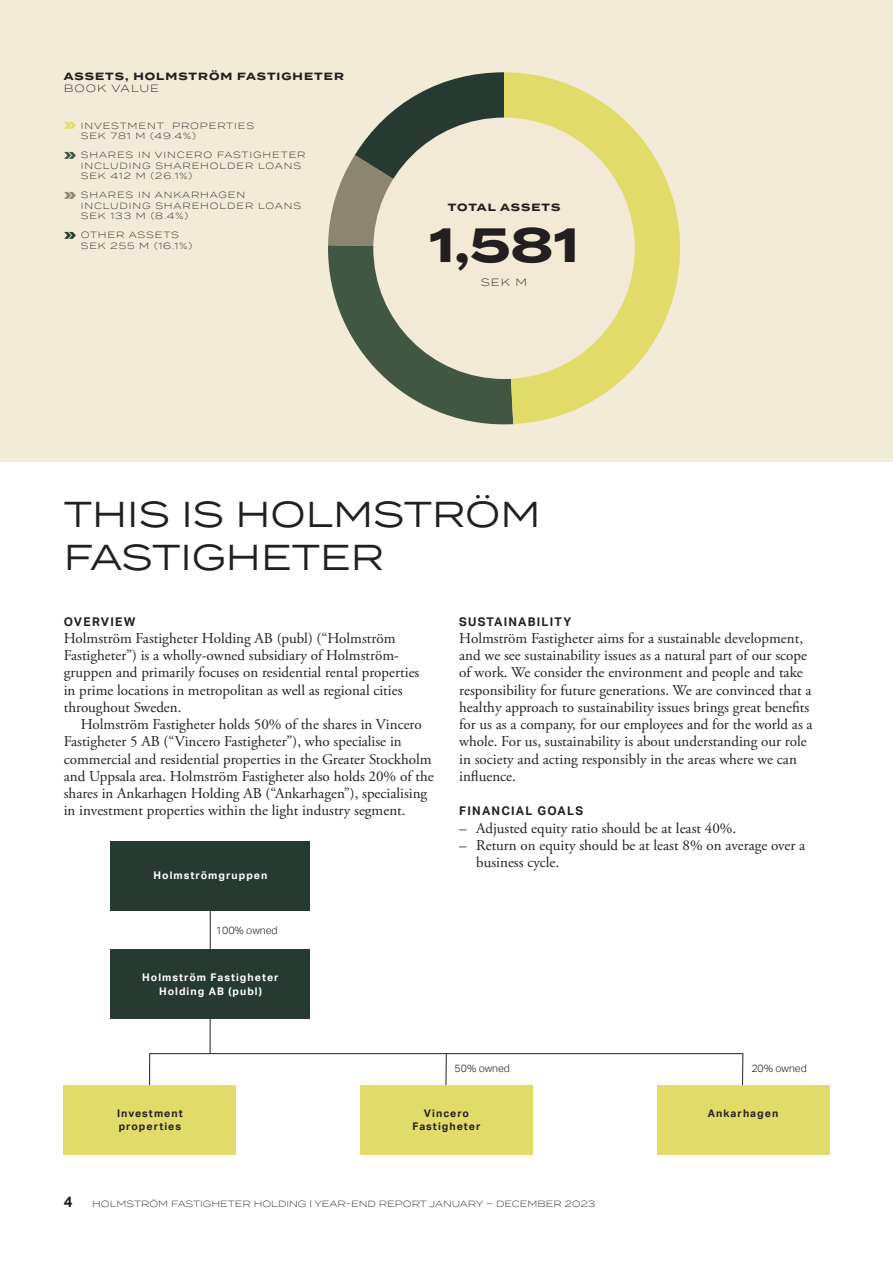
<style>
.page{position:relative;width:893px;height:1263px;background:#fff}
.page>*{position:absolute;margin:0;border:0;box-sizing:border-box;transform-origin:0 0}
.t1{font:700 48px "Termina";color:#231f20}
.t2{font:36px/43.2px "Termina";color:#231f20}
.t3{font:15px/17.2px "Adobe Garamond Pro";color:#231f20}
.t4{font:700 15px "Aktiv Grotesk";color:#231f20}
.t5{font:700 12px "Aktiv Grotesk";letter-spacing:.1em;color:#231f20}
.t6{font:700 10.5px/13.5px "Aktiv Grotesk";letter-spacing:.1em;color:#fff;text-align:center}
.t7{font:700 10.5px/13.5px "Aktiv Grotesk";letter-spacing:.1em;color:#231f20}
.t8{font:700 10.5px "Termina";letter-spacing:.1em;color:#231f20}
.t9{font:300 10.5px "Aktiv Grotesk";color:#231f20}
.t10{font:300 10.5px "Termina";letter-spacing:.1em;color:#231f20}
.t11{font:300 9px/10.5px "Termina";letter-spacing:.1em;color:#231f20}
.t12{font:300 9px "Termina";color:#231f20}
.s1{font-weight:900;font-size:15px;color:#e1dc69}
.s2{font-weight:900;font-size:15px;color:#425644}
.s3{font-weight:900;font-size:15px;color:#8c8670}
.s4{font-weight:900;font-size:15px;color:#273a32}
</style>
<div class="page">
<div style="left:0;top:0;width:893px;height:461px;background:#f2ebd8"></div>
<hr style="left:210px;top:875px;width:1px;height:178px;background:#231f20">
<div style="left:111px;top:841px;width:199px;height:69px;background:#273a32"></div>
<div style="left:111px;top:949px;width:199px;height:70px;background:#273a32"></div>
<svg style="left:328px;top:72px;width:176px;height:352px"></svg>
<svg style="left:504px;top:72px;width:176px;height:352px;fill:#e1dc69"></svg>
<div style="left:373px;top:118px;width:262px;height:261px;background:#f2ead7;border-radius:50%"></div>
<hr style="left:149px;top:1053px;width:594px;height:1px;background:#231f20">
<hr style="left:742px;top:1053px;width:1px;height:37px;background:#231f20">
<div style="left:657px;top:1085px;width:172px;height:69px;background:#e1dc69"></div>
<hr style="left:446px;top:1053px;width:1px;height:37px;background:#231f20">
<div style="left:360px;top:1085px;width:173px;height:69px;background:#e1dc69"></div>
<hr style="left:149px;top:1053px;width:1px;height:34px;background:#231f20">
<div style="left:64px;top:1085px;width:172px;height:69px;background:#e1dc69"></div>
<p class="t8" style="left:64px;top:69px;width:282px">ASSETS, HOLMSTRÖM FASTIGHETER</p>
<p class="t10" style="left:64px;top:81px;width:97px">BOOK VALUE</p>
<p class="t11" style="left:81px;top:120px;width:175px;text-indent:-17px"><span class="s1">»</span> INVESTMENT PROPERTIES<br>SEK 781 M (49.4%)</p>
<p class="t11" style="left:81px;top:149px;width:226px;text-indent:-17px"><span class="s2">»</span> SHARES IN VINCERO FASTIGHETER<br>INCLUDING SHAREHOLDER LOANS<br>SEK 412 M (26.1%)</p>
<p class="t11" style="left:81px;top:189px;width:222px;text-indent:-17px"><span class="s3">»</span> SHARES IN ANKARHAGEN<br>INCLUDING SHAREHOLDER LOANS<br>SEK 133 M (8.4%)</p>
<p class="t11" style="left:81px;top:229px;width:113px;text-indent:-17px"><span class="s4">»</span> OTHER ASSETS<br>SEK 255 M (16.1%)</p>
<p class="t8" style="left:448px;top:200px;width:114px">TOTAL ASSETS</p>
<h1 class="t1" style="left:429px;top:210px;width:151px">1,581</h1>
<p class="t10" style="left:481px;top:275px;width:48px">SEK M</p>
<h2 class="t2" style="left:64px;top:491px;width:478px">THIS IS HOLMSTRÖM<br>FASTIGHETER</h2>
<p class="t5" style="left:64px;top:614px;width:73px">OVERVIEW</p>
<p class="t3" style="left:64px;top:630px;width:357px">Holmström Fastigheter Holding AB (publ) (“Holmström Fastigheter”) is a wholly-owned subsidiary of Holmström&shy;gruppen and primarily focuses on residential rental properties in prime locations in metropolitan as well as regional cities throughout Sweden.</p>
<p class="t3" style="left:64px;top:716px;width:371px;text-indent:17px">Holmström Fastigheter holds 50% of the shares in Vincero Fastigheter 5 AB (“Vincero Fastigheter”), who specialise in commercial and residential properties in the Greater Stockholm and Uppsala area. Holmström Fastigheter also holds 20% of the shares in Ankarhagen Holding AB (“Ankarhagen”), specialising in investment properties within the light industry segment.</p>
<p class="t6" style="left:154px;top:869px;width:115px">Holmströmgruppen</p>
<p class="t9" style="left:216px;top:924px;width:63px">100% owned</p>
<p class="t6" style="left:142px;top:971px;width:138px">Holmström Fastigheter<br>Holding AB (publ)</p>
<p class="t5" style="left:459px;top:614px;width:114px">SUSTAINABILITY</p>
<p class="t3" style="left:459px;top:630px;width:355px">Holmström Fastigheter aims for a sustainable development, and we see sustainability issues as a natural part of our scope of work. We consider the environment and people and take responsibility for future generations. We are convinced that a healthy approach to sustainability issues brings great benefits for us as a company, for our employees and for the world as a whole. For us, sustainability is about understanding our role in society and acting responsibly in the areas where we can influence.</p>
<p class="t5" style="left:459px;top:804px;width:125px">FINANCIAL GOALS</p>
<p class="t3" style="left:459px;top:820px;width:279px">– Adjusted equity ratio should be at least 40%.</p>
<p class="t3" style="left:476px;top:837px;width:331px;text-indent:-17px">– Return on equity should be at least 8% on average over a business cycle.</p>
<p class="t9" style="left:455px;top:1062px;width:57px">50% owned</p>
<p class="t9" style="left:751px;top:1062px;width:57px">20% owned</p>
<p class="t7" style="left:117px;top:1106px;width:67px">Investment properties</p>
<p class="t7" style="left:424px;top:1106px;width:47px">Vincero</p>
<p class="t7" style="left:708px;top:1106px;width:72px">Ankarhagen</p>
<p class="t7" style="left:412px;top:1120px;width:70px">Fastigheter</p>
<p class="t4" style="left:64px;top:1193px;width:10px">4</p>
<p class="t12" style="left:92px;top:1197px;width:505px">HOLMSTRÖM FASTIGHETER HOLDING | YEAR-END REPORT JANUARY – DECEMBER 2023</p>
</div>
